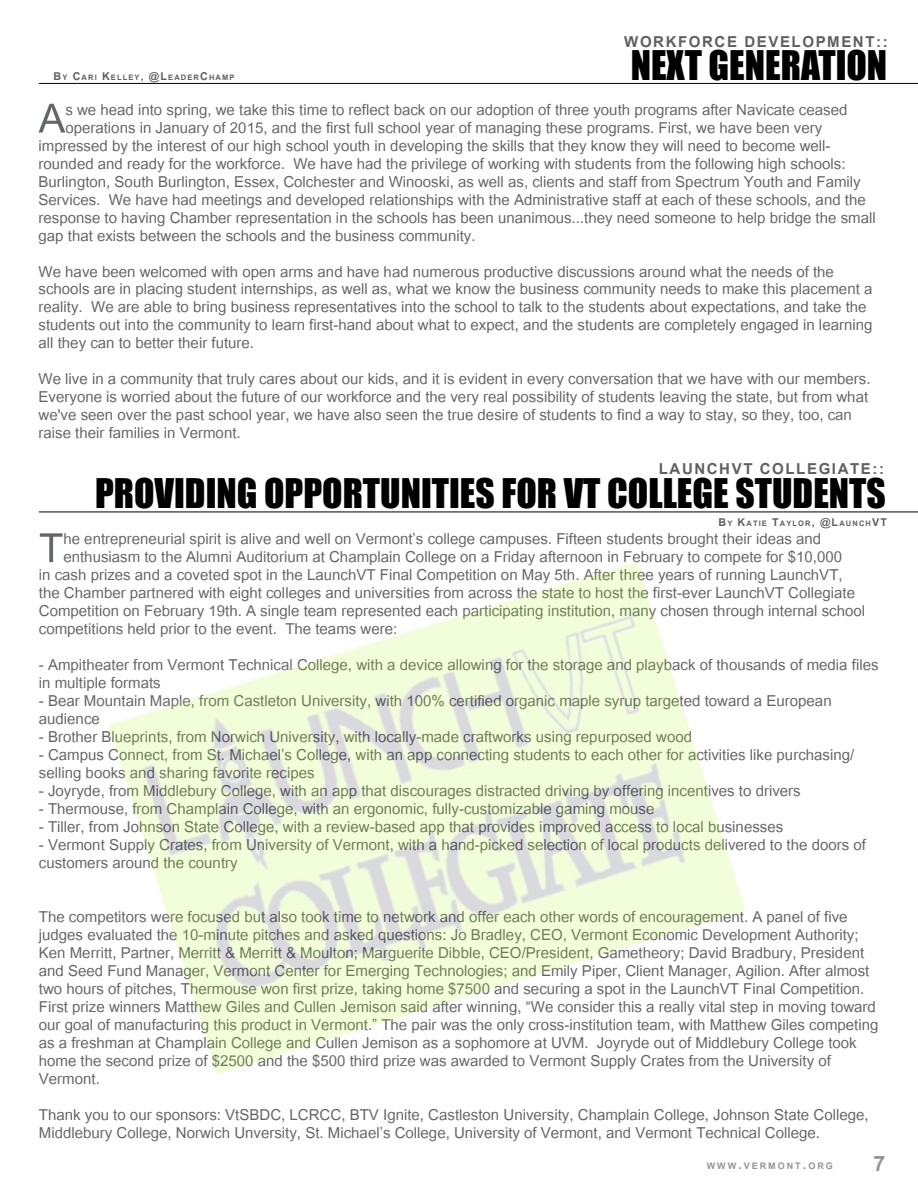
<style>
.page{position:relative;width:918px;height:1188px;background:#fff}
.page>*{position:absolute;margin:0;border:0;box-sizing:border-box;transform-origin:0 0}
.t1{font:56.1px "Utsaah";color:#656669}
.t2{font:37.5px "Impact";color:#000}
.t3{font:700 30px "Utsaah";color:#939598}
.t4{font:21px/18px "Utsaah";color:#656669}
.t5{font:700 21px "Utsaah";letter-spacing:.075em;color:#5f6062}
.t6{font:700 12.6px "Utsaah";color:#939598}
.t7{font:700 10.5px "Utsaah";color:#5f6062}
.s1{font-size:15px}
.s2{font-size:18px}
</style>
<div class="page">
<hr style="left:39px;top:512px;width:879px;height:1px;background:#000">
<hr style="left:39px;top:83px;width:879px;height:1px;background:#000">
<p class="t7" style="left:54px;top:71px;width:64px"><span class="s1">B</span>y <span class="s1">C</span>ari <span class="s1">K</span>elle</p>
<p class="t7" style="left:135px;top:71px;width:41px">y<span class="s1">, @L</span>eader</p>
<p class="t7" style="left:200px;top:71px;width:17px"><span class="s1">C</span>hamp</p>
<p class="t5" style="left:624px;top:30px;width:265px">WORKFORCE DEVELOPMENT::</p>
<h2 class="t2" style="left:631px;top:36px;width:258px">NEXT GENERATION</h2>
<h1 class="t1" style="left:39px;top:87px;width:28px">A</h1>
<p class="t4" style="left:65px;top:101px;width:784px">s we head into spring, we take this time to reflect back on our adoption of three youth programs after Navicate ceased</p>
<p class="t4" style="left:65px;top:119px;width:758px">operations in January of 2015, and the first full school year of managing these programs. First, we have been very</p>
<p class="t4" style="left:39px;top:137px;width:794px">impressed by the interest of our high school youth in developing the skills that they know they will need to become well-</p>
<p class="t4" style="left:39px;top:155px;width:809px">rounded and ready for the workforce. We have had the privilege of working with students from the following high schools:</p>
<p class="t4" style="left:39px;top:173px;width:824px">Burlington, South Burlington, Essex, Colchester and Winooski, as well as, clients and staff from Spectrum Youth and Family</p>
<p class="t4" style="left:39px;top:191px;width:829px">Services. We have had meetings and developed relationships with the Administrative staff at each of these schools, and the</p>
<p class="t4" style="left:39px;top:209px;width:839px">response to having Chamber representation in the schools has been unanimous...they need someone to help bridge the small</p>
<p class="t4" style="left:39px;top:227px;width:439px">gap that exists between the schools and the business community.</p>
<p class="t4" style="left:39px;top:263px;width:835px">We have been welcomed with open arms and have had numerous productive discussions around what the needs of the schools are in placing student internships, as well as, what we know the business community needs to make this placement a reality. We are able to bring business representatives into the school to talk to the students about expectations, and take the students out into the community to learn first-hand about what to expect, and the students are completely engaged in learning all they can to better their future.</p>
<p class="t4" style="left:39px;top:371px;width:834px">We live in a community that truly cares about our kids, and it is evident in every conversation that we have with our members.<br>Everyone is worried about the future of our workforce and the very real possibility of students leaving the state, but from what we've seen over the past school year, we have also seen the true desire of students to find a way to stay, so they, too, can raise their families in Vermont.</p>
<p class="t5" style="left:659px;top:458px;width:227px">LAUNCHVT COLLEGIATE::</p>
<h2 class="t2" style="left:95px;top:464px;width:792px">PROVIDING OPPORTUNITIES FOR VT COLLEGE STUDENTS</h2>
<p class="t7" style="left:718px;top:518px;width:35px"><span class="s1">B</span>y <span class="s1">K</span>atie</p>
<p class="t7" style="left:772px;top:518px;width:116px"><span class="s1">T</span>aylor<span class="s1">, @L</span>aunch<span class="s1">VT</span></p>
<h1 class="t1" style="left:39px;top:517px;width:26px">T</h1>
<p class="t4" style="left:63px;top:531px;width:759px">he entrepreneurial spirit is alive and well on Vermont’s college campuses. Fifteen students brought their ideas and</p>
<p class="t4" style="left:63px;top:549px;width:780px">enthusiasm to the Alumni Auditorium at Champlain College on a Friday afternoon in February to compete for $10,000</p>
<p class="t4" style="left:39px;top:567px;width:805px">in cash prizes and a coveted spot in the LaunchVT Final Competition on May 5th. After three years of running LaunchVT,</p>
<p class="t4" style="left:39px;top:585px;width:818px">the Chamber partnered with eight colleges and universities from across the state to host the first-ever LaunchVT Collegiate</p>
<p class="t4" style="left:39px;top:603px;width:828px">Competition on February 19th. A single team represented each participating institution, many chosen through internal school</p>
<p class="t4" style="left:39px;top:621px;width:360px">competitions held prior to the event. The teams were:</p>
<p class="t4" style="left:39px;top:657px;width:841px">- Ampitheater from Vermont Technical College, with a device allowing for the storage and playback of thousands of media files in multiple formats</p>
<p class="t4" style="left:39px;top:693px;width:794px">- Bear Mountain Maple, from Castleton University, with 100% certified organic maple syrup targeted toward a European audience</p>
<p class="t4" style="left:39px;top:729px;width:655px">- Brother Blueprints, from Norwich University, with locally-made craftworks using repurposed wood</p>
<p class="t4" style="left:39px;top:747px;width:817px">- Campus Connect, from St. Michael’s College, with an app connecting students to each other for activities like purchasing/ selling books and sharing favorite recipes</p>
<p class="t4" style="left:39px;top:783px;width:763px">- Joyryde, from Middlebury College, with an app that discourages distracted driving by offering incentives to drivers</p>
<p class="t4" style="left:39px;top:801px;width:617px">- Thermouse, from Champlain College, with an ergonomic, fully-customizable gaming mouse</p>
<p class="t4" style="left:39px;top:819px;width:746px">- Tiller, from Johnson State College, with a review-based app that provides improved access to local businesses</p>
<p class="t4" style="left:39px;top:837px;width:829px">- Vermont Supply Crates, from University of Vermont, with a hand-picked selection of local products delivered to the doors of customers around the country</p>
<p class="t4" style="left:39px;top:909px;width:841px">The competitors were focused but also took time to network and offer each other words of encouragement. A panel of five judges evaluated the 10-minute pitches and asked questions: Jo Bradley, CEO, Vermont Economic Development Authority; Ken Merritt, Partner, Merritt &amp; Merritt &amp; Moulton; Marguerite Dibble, CEO/President, Gametheory; David Bradbury, President and Seed Fund Manager, Vermont Center for Emerging Technologies; and Emily Piper, Client Manager, Agilion. After almost two hours of pitches, Thermouse won first prize, taking home $7500 and securing a spot in the LaunchVT Final Competition.<br>First prize winners Matthew Giles and Cullen Jemison said after winning, “We consider this a really vital step in moving toward our goal of manufacturing this product in Vermont.” The pair was the only cross-institution team, with Matthew Giles competing as a freshman at Champlain College and Cullen Jemison as a sophomore at UVM. Joyryde out of Middlebury College took home the second prize of $2500 and the $500 third prize was awarded to Vermont Supply Crates from the University of Vermont.</p>
<p class="t4" style="left:39px;top:1107px;width:831px">Thank you to our sponsors: VtSBDC, LCRCC, BTV Ignite, Castleston University, Champlain College, Johnson State College,<br>Middlebury College, Norwich Unversity, St. Michael’s College, University of Vermont, and Vermont Technical College.</p>
<p class="t6" style="left:707px;top:1159px;width:47px">www<span class="s2">.</span>vermont</p>
<p class="t6" style="left:803px;top:1159px;width:15px"><span class="s2">.</span>org</p>
<h3 class="t3" style="left:873px;top:1147px;width:13px">7</h3>
</div>
